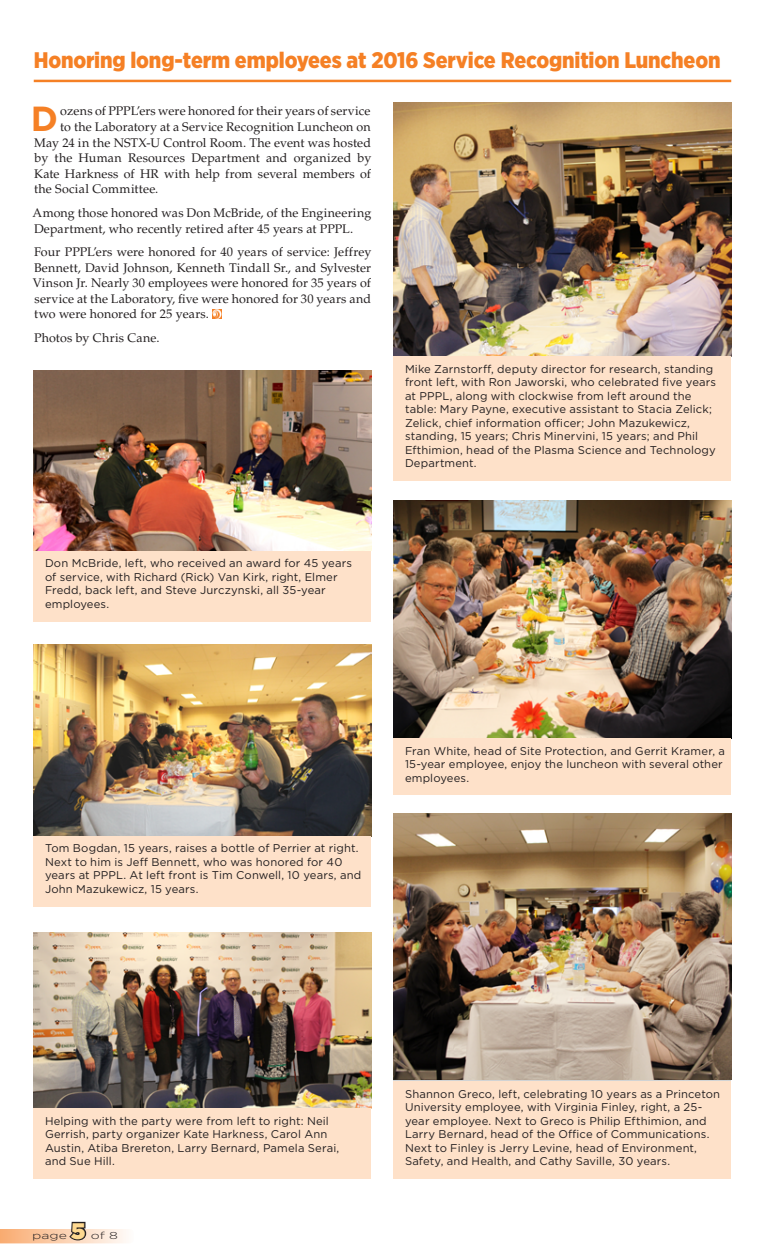
<style>
.page{position:relative;width:765px;height:1260px;background:#fff}
.page>*{position:absolute;margin:0;border:0;box-sizing:border-box;transform-origin:0 0}
.t1{font:700 34.88px "Gotham";color:#f58025}
.t2{font:900 22.5px "Gotham Narrow";letter-spacing:-.01em;color:#f58025}
.t3{font:900 22.5px "Gotham";color:#ffd990}
.t4{font:12.5px/15.6px "Palatino LT Std";letter-spacing:.01em;color:#231f20}
.t5{font:11.25px/13.5px "Gotham";letter-spacing:.01em;color:#231f20}
.t6{font:300 10px "Gotham";color:#231f20;scale:1.4 1}
</style>
<div class="page">
<svg style="left:212px;top:309px;width:9px;height:9px"></svg>
<svg style="left:213px;top:310px;width:8px;height:8px"></svg>
<img style="left:394px;top:103px;width:337px;height:254px">
<img style="left:34px;top:645px;width:337px;height:191px">
<img style="left:394px;top:814px;width:337px;height:266px">
<img style="left:34px;top:371px;width:337px;height:180px">
<img style="left:394px;top:501px;width:337px;height:238px">
<img style="left:34px;top:933px;width:337px;height:176px">
<div style="left:394px;top:357px;width:337px;height:124px;background:#fee1c9"></div>
<div style="left:34px;top:836px;width:337px;height:70px;background:#fee1c9"></div>
<div style="left:394px;top:1081px;width:337px;height:98px;background:#fee1c9"></div>
<div style="left:34px;top:551px;width:337px;height:70px;background:#fee1c9"></div>
<div style="left:394px;top:739px;width:337px;height:56px;background:#fee1c9"></div>
<div style="left:34px;top:1109px;width:337px;height:70px;background:#fee1c9"></div>
<hr style="left:34px;top:80px;width:697px;height:2px;background:#f58025">
<svg style="left:0;top:1221px;width:126px;height:22px"></svg>
<h2 class="t2" style="left:34px;top:46px;width:688px">Honoring long-term employees at 2016 Service Recognition Luncheon</h2>
<h1 class="t1" style="left:31px;top:95px;width:29px">D</h1>
<p class="t4" style="left:60px;top:103px;width:312px">ozens of PPPL’ers were honored for their years of service</p>
<p class="t4" style="left:60px;top:119px;width:312px">to the Laboratory at a Service Recognition Luncheon on</p>
<p class="t4" style="left:34px;top:135px;width:338px">May 24 in the NSTX-U Control Room. The event was hosted</p>
<p class="t4" style="left:35px;top:150px;width:338px">by the Human Resources Department and organized by</p>
<p class="t4" style="left:34px;top:166px;width:338px">Kate Harkness of HR with help from several members of</p>
<p class="t4" style="left:34px;top:182px;width:126px">the Social Committee.</p>
<p class="t4" style="left:33px;top:205px;width:340px">Among those honored was Don McBride, of the Engineering<br>Department, who recently retired after 45 years at PPPL.</p>
<p class="t4" style="left:33px;top:244px;width:340px;text-align:justify">Four PPPL’ers were honored for 40 years of service: Jeffrey Bennett, David Johnson, Kenneth Tindall Sr., and Sylvester Vinson Jr. Nearly 30 employees were honored for 35 years of service at the Laboratory, five were honored for 30 years and two were honored for 25 years.</p>
<p class="t4" style="left:34px;top:330px;width:127px">Photos by Chris Cane.</p>
<p class="t5" style="left:405px;top:362px;width:313px">Mike Zarnstorff, deputy director for research, standing front left, with Ron Jaworski, who celebrated five years at PPPL, along with clockwise from left around the table: Mary Payne, executive assistant to Stacia Zelick; Zelick, chief information officer; John Mazukewicz, standing, 15 years; Chris Minervini, 15 years; and Phil Efthimion, head of the Plasma Science and Technology Department.</p>
<p class="t5" style="left:45px;top:556px;width:309px">Don McBride, left, who received an award for 45 years of service, with Richard (Rick) Van Kirk, right, Elmer Fredd, back left, and Steve Jurczynski, all 35-year employees.</p>
<p class="t5" style="left:45px;top:841px;width:318px">Tom Bogdan, 15 years, raises a bottle of Perrier at right.<br>Next to him is Jeff Bennett, who was honored for 40 years at PPPL. At left front is Tim Conwell, 10 years, and John Mazukewicz, 15 years.</p>
<p class="t5" style="left:405px;top:744px;width:322px">Fran White, head of Site Protection, and Gerrit Kramer, a<br>15-year employee, enjoy the luncheon with several other employees.</p>
<p class="t5" style="left:45px;top:1114px;width:296px">Helping with the party were from left to right: Neil Gerrish, party organizer Kate Harkness, Carol Ann Austin, Atiba Brereton, Larry Bernard, Pamela Serai, and Sue Hill.</p>
<p class="t6" style="left:32px;top:1229px;width:26px">page</p>
<h2 class="t3" style="left:71px;top:1215px;width:16px">5</h2>
<p class="t6" style="left:91px;top:1229px;width:21px">of 8</p>
<p class="t5" style="left:405px;top:1087px;width:317px">Shannon Greco, left, celebrating 10 years as a Princeton University employee, with Virginia Finley, right, a 25- year employee. Next to Greco is Philip Efthimion, and Larry Bernard, head of the Office of Communications.<br>Next to Finley is Jerry Levine, head of Environment, Safety, and Health, and Cathy Saville, 30 years.</p>
</div>
